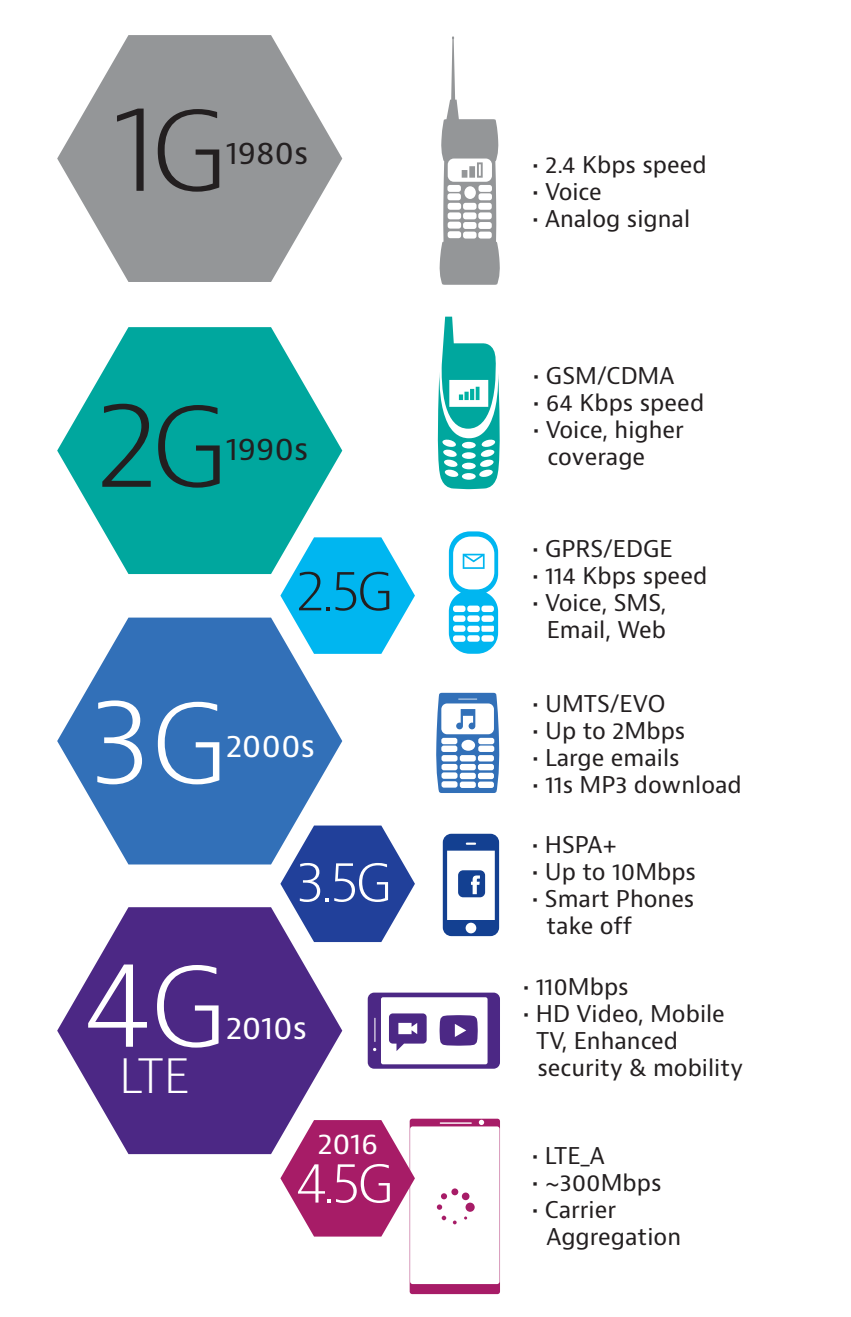
<style>
.page{position:relative;width:851px;height:1317px;background:#fff}
.page>*{position:absolute;margin:0;border:0;box-sizing:border-box;transform-origin:0 0}
.t1{font:300 119.48px "Bernino Sans";color:#231f20}
.t2{font:300 119.48px "Bernino Sans";color:#fff}
.t3{font:300 50.85px "Bernino Sans";color:#fff}
.t4{font:300 50.85px "Bernino Sans";color:#231f20}
.t5{font:300 46.12px "Bernino Sans";color:#fff}
.t6{font:30.6px "Bernino Sans";letter-spacing:-.005em;color:#231f20}
.t7{font:30.6px "Bernino Sans";letter-spacing:-.005em;color:#fff}
.t8{font:27.9px "Bernino Sans";color:#fff}
.t9{font:22.5px/27px "Bernino Sans";color:#231f20}
.s1{font-size:107.55px}
</style>
<div class="page">
<svg style="left:280px;top:537px;width:135px;height:116px"></svg>
<svg style="left:280px;top:825px;width:135px;height:117px"></svg>
<svg style="left:57px;top:907px;width:285px;height:246px;fill:#4c2885"></svg>
<svg style="left:57px;top:617px;width:285px;height:247px;fill:#3270b8"></svg>
<svg style="left:57px;top:327px;width:285px;height:247px;fill:#00a79e"></svg>
<svg style="left:57px;top:35px;width:285px;height:247px;fill:#949698"></svg>
<svg style="left:439px;top:36px;width:61px;height:249px"></svg>
<svg style="left:477px;top:162px;width:5px;height:16px"></svg>
<svg style="left:437px;top:316px;width:63px;height:173px"></svg>
<svg style="left:470px;top:389px;width:4px;height:11px"></svg>
<svg style="left:449px;top:531px;width:49px;height:122px"></svg>
<svg style="left:436px;top:692px;width:64px;height:101px"></svg>
<svg style="left:443px;top:833px;width:56px;height:103px"></svg>
<svg style="left:368px;top:992px;width:132px;height:76px"></svg>
<svg style="left:280px;top:1118px;width:220px;height:175px"></svg>
<h1 class="t1" style="left:112px;top:68px;width:118px">1<span class="s1">G</span></h1>
<h3 class="t6" style="left:226px;top:133px;width:84px">1980s</h3>
<h1 class="t1" style="left:95px;top:364px;width:135px">2<span class="s1">G</span></h1>
<h3 class="t6" style="left:226px;top:429px;width:84px">1990s</h3>
<h2 class="t4" style="left:296px;top:558px;width:99px">2.5G</h2>
<h1 class="t2" style="left:90px;top:661px;width:140px">3<span class="s1">G</span></h1>
<h3 class="t7" style="left:226px;top:726px;width:91px">2000s</h3>
<h2 class="t3" style="left:296px;top:849px;width:97px">3.5G</h2>
<h1 class="t2" style="left:83px;top:924px;width:146px">4<span class="s1">G</span></h1>
<h3 class="t5" style="left:119px;top:1045px;width:72px">LTE</h3>
<h3 class="t7" style="left:226px;top:1007px;width:83px">2010s</h3>
<p class="t8" style="left:317px;top:1125px;width:62px">2016</p>
<h2 class="t3" style="left:296px;top:1150px;width:100px">4.5G</h2>
<p class="t9" style="left:532px;top:152px;width:176px">• 2.4 Kbps speed</p>
<p class="t9" style="left:532px;top:179px;width:71px">• Voice</p>
<p class="t9" style="left:532px;top:206px;width:159px">• Analog signal</p>
<p class="t9" style="left:533px;top:362px;width:142px">• GSM/CDMA</p>
<p class="t9" style="left:533px;top:389px;width:172px">• 64 Kbps speed</p>
<p class="t9" style="left:547px;top:416px;width:138px;text-indent:-14px">• Voice, higher coverage</p>
<p class="t9" style="left:532px;top:535px;width:142px">• GPRS/EDGE</p>
<p class="t9" style="left:532px;top:562px;width:176px">• 114 Kbps speed</p>
<p class="t9" style="left:532px;top:589px;width:135px;text-align:right">• Voice, SMS,<br>Email, Web</p>
<p class="t9" style="left:532px;top:690px;width:134px">• UMTS/EVO</p>
<p class="t9" style="left:532px;top:717px;width:154px">• Up to 2Mbps</p>
<p class="t9" style="left:532px;top:744px;width:149px">• Large emails</p>
<p class="t9" style="left:532px;top:771px;width:211px">• 11s MP3 download</p>
<p class="t9" style="left:532px;top:832px;width:87px">• HSPA+</p>
<p class="t9" style="left:532px;top:859px;width:165px">• Up to 10Mbps</p>
<p class="t9" style="left:546px;top:886px;width:149px;text-indent:-14px">• Smart Phones take off</p>
<p class="t9" style="left:523px;top:973px;width:107px">• 110Mbps</p>
<p class="t9" style="left:536px;top:1000px;width:209px;text-indent:-13px">• HD Video, Mobile<br>TV, Enhanced security &amp; mobility</p>
<p class="t9" style="left:532px;top:1142px;width:74px">• LTE_A</p>
<p class="t9" style="left:532px;top:1169px;width:131px">• ~300Mbps</p>
<p class="t9" style="left:546px;top:1196px;width:136px;text-indent:-14px">• Carrier<br>Aggregation</p>
</div>
